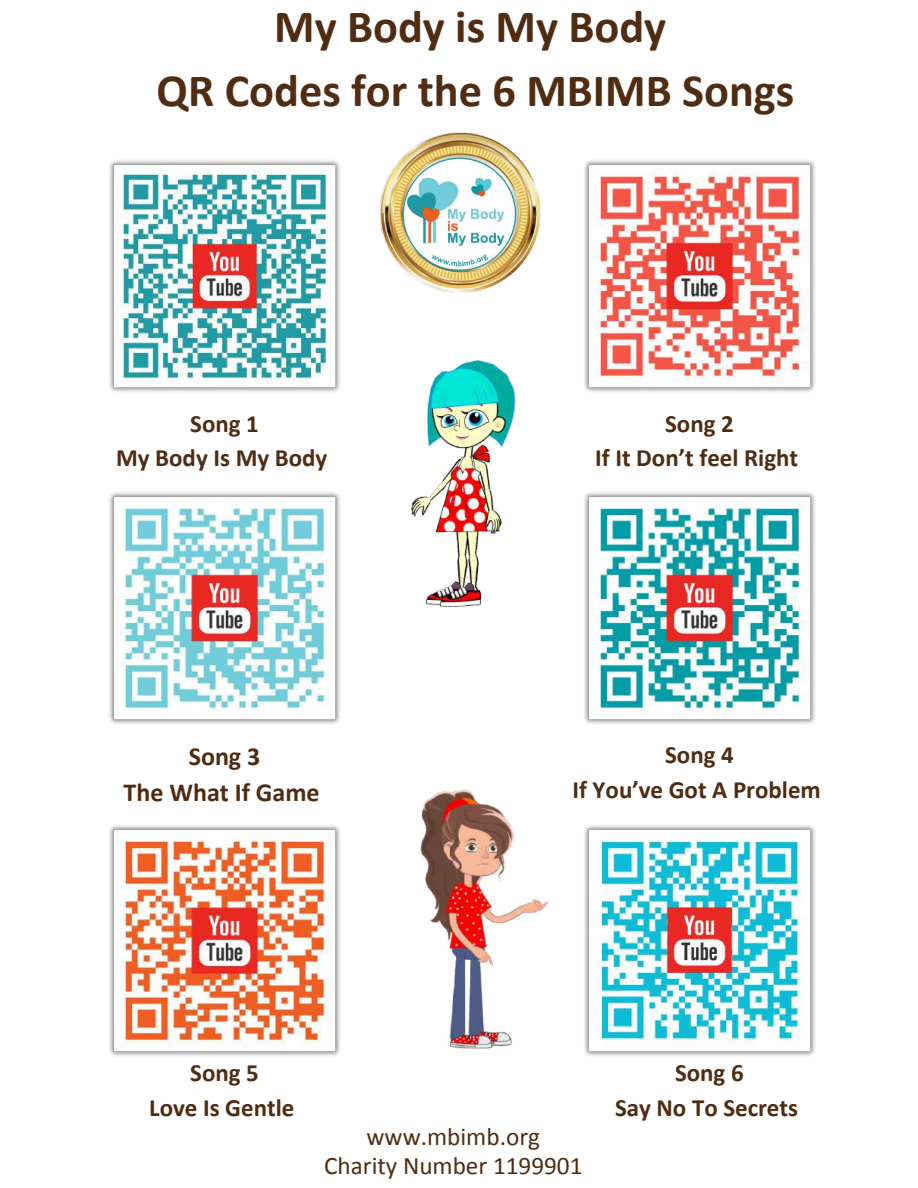
<style>
.page{position:relative;width:918px;height:1188px;background:#fff}
.page>*{position:absolute;margin:0;border:0;box-sizing:border-box;transform-origin:0 0}
.t1{font:700 46.35px/64.1px "Calibri";color:#502c13;text-align:center}
.t2{font:700 26.1px/36.2px "Calibri";color:#502c13;text-align:center}
.t3{font:25.2px/29.2px "Calibri";color:#502c13;text-align:center}
.t4{font:700 24.9px/34.7px "Calibri";color:#502c13;text-align:center}
</style>
<div class="page">
<img style="left:380px;top:132px;width:161px;height:161px">
<img style="left:109px;top:160px;width:231px;height:232px">
<img style="left:584px;top:160px;width:231px;height:232px">
<img style="left:109px;top:492px;width:231px;height:232px">
<img style="left:584px;top:492px;width:231px;height:219px">
<img style="left:109px;top:825px;width:36px;height:231px">
<img style="left:411px;top:360px;width:104px;height:247px">
<img style="left:145px;top:711px;width:670px;height:345px">
<img style="left:590px;top:831px;width:218px;height:218px">
<h1 class="t1" style="left:156px;top:-6px;width:639px">My Body is My Body<br>QR Codes for the 6 MBIMB Songs</h1>
<p class="t4" style="left:116px;top:406px;width:213px">Song 1<br>My Body Is My Body</p>
<p class="t4" style="left:595px;top:406px;width:204px">Song 2<br>If It Don’t feel Right</p>
<p class="t2" style="left:124px;top:738px;width:198px">Song 3<br>The What If Game</p>
<p class="t4" style="left:572px;top:738px;width:250px">Song 4<br>If You’ve Got A Problem</p>
<p class="t4" style="left:149px;top:1055px;width:147px">Song 5<br>Love Is Gentle</p>
<p class="t4" style="left:615px;top:1055px;width:185px">Song 6<br>Say No To Secrets</p>
<p class="t3" style="left:324px;top:1122px;width:260px">www.mbimb.org<br>Charity Number 1199901</p>
</div>
